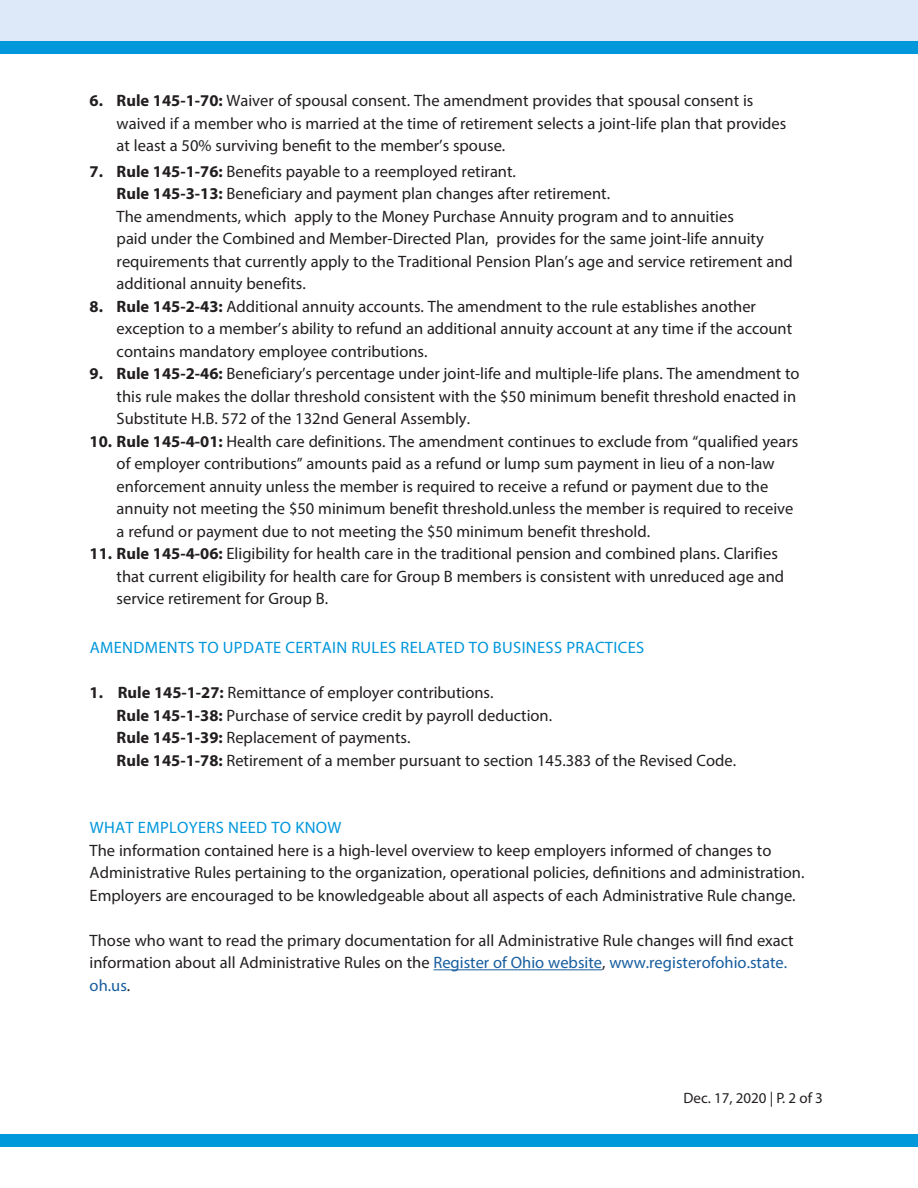
<style>
.page{position:relative;width:918px;height:1188px;background:#fff}
.page>*{position:absolute;margin:0;border:0;box-sizing:border-box;transform-origin:0 0}
.t1{font:16.5px/22.5px "Myriad Pro";color:#221e1f}
.t2{font:16.5px/22.5px "Myriad Pro";color:#231f20}
.t3{font:16.5px "Myriad Pro";letter-spacing:.02em;color:#0097db}
.t4{font:15px "Myriad Pro";color:#231f20}
.s1{font-weight:700}
.s2{color:#175d9e}
</style>
<div class="page">
<div style="left:0;top:0;width:918px;height:41px;background:#dde9f8"></div>
<div style="left:0;top:41px;width:918px;height:13px;background:#0097db"></div>
<div style="left:0;top:1134px;width:918px;height:13px;background:#0097db"></div>
<hr style="left:433px;top:969px;width:169px;height:1px;background:#175d9e">
<p class="t2" style="left:117px;top:89px;width:671px;text-indent:-27px"><span class="s1">6. Rule 145-1-70:</span> Waiver of spousal consent. The amendment provides that spousal consent is waived if a member who is married at the time of retirement selects a joint-life plan that provides at least a 50% surviving benefit to the member’s spouse.</p>
<p class="t1" style="left:90px;top:160px;width:428px"><span class="s1">7. Rule 145-1-76:</span> Benefits payable to a reemployed retirant.</p>
<p class="t1" style="left:117px;top:182px;width:495px"><span class="s1">Rule 145-3-13:</span> Beneficiary and payment plan changes after retirement.</p>
<p class="t1" style="left:117px;top:205px;width:678px">The amendments, which apply to the Money Purchase Annuity program and to annuities<br>paid under the Combined and Member-Directed Plan, provides for the same joint-life annuity requirements that currently apply to the Traditional Pension Plan’s age and service retirement and additional annuity benefits.</p>
<p class="t1" style="left:117px;top:295px;width:677px;text-indent:-27px"><span class="s1">8. Rule 145-2-43:</span> Additional annuity accounts. The amendment to the rule establishes another exception to a member’s ability to refund an additional annuity account at any time if the account contains mandatory employee contributions.</p>
<p class="t1" style="left:117px;top:362px;width:685px;text-indent:-27px"><span class="s1">9. Rule 145-2-46:</span> Beneficiary’s percentage under joint-life and multiple-life plans. The amendment to this rule makes the dollar threshold consistent with the $50 minimum benefit threshold enacted in<br>Substitute H.B. 572 of the 132nd General Assembly.</p>
<p class="t1" style="left:117px;top:430px;width:683px;text-indent:-27px"><span class="s1">10. Rule 145-4-01:</span> Health care definitions. The amendment continues to exclude from “qualified years of employer contributions” amounts paid as a refund or lump sum payment in lieu of a non-law enforcement annuity unless the member is required to receive a refund or payment due to the annuity not meeting the $50 minimum benefit threshold.unless the member is required to receive a refund or payment due to not meeting the $50 minimum benefit threshold.</p>
<p class="t1" style="left:117px;top:542px;width:669px;text-indent:-27px"><span class="s1">11. Rule 145-4-06:</span> Eligibility for health care in the traditional pension and combined plans. Clarifies that current eligibility for health care for Group B members is consistent with unreduced age and service retirement for Group B.</p>
<p class="t3" style="left:90px;top:637px;width:556px">AMENDMENTS TO UPDATE CERTAIN RULES RELATED TO BUSINESS PRACTICES</p>
<p class="t2" style="left:90px;top:681px;width:405px"><span class="s1">1. Rule 145-1-27:</span> Remittance of employer contributions.</p>
<p class="t2" style="left:117px;top:704px;width:437px"><span class="s1">Rule 145-1-38:</span> Purchase of service credit by payroll deduction.</p>
<p class="t2" style="left:117px;top:726px;width:295px"><span class="s1">Rule 145-1-39:</span> Replacement of payments.</p>
<p class="t2" style="left:117px;top:749px;width:621px"><span class="s1">Rule 145-1-78:</span> Retirement of a member pursuant to section 145.383 of the Revised Code.</p>
<p class="t3" style="left:90px;top:817px;width:253px">WHAT EMPLOYERS NEED TO KNOW</p>
<p class="t2" style="left:90px;top:839px;width:716px">The information contained here is a high-level overview to keep employers informed of changes to<br>Administrative Rules pertaining to the organization, operational policies, definitions and administration.<br>Employers are encouraged to be knowledgeable about all aspects of each Administrative Rule change.</p>
<p class="t2" style="left:90px;top:929px;width:706px">Those who want to read the primary documentation for all Administrative Rule changes will find exact information about all Administrative Rules on the <span class="s2">Register of Ohio website</span>, <span class="s2">www.registerofohio.state. oh.us</span>.</p>
<p class="t4" style="left:684px;top:1089px;width:141px">Dec. 17, 2020 | P. 2 of 3</p>
</div>
